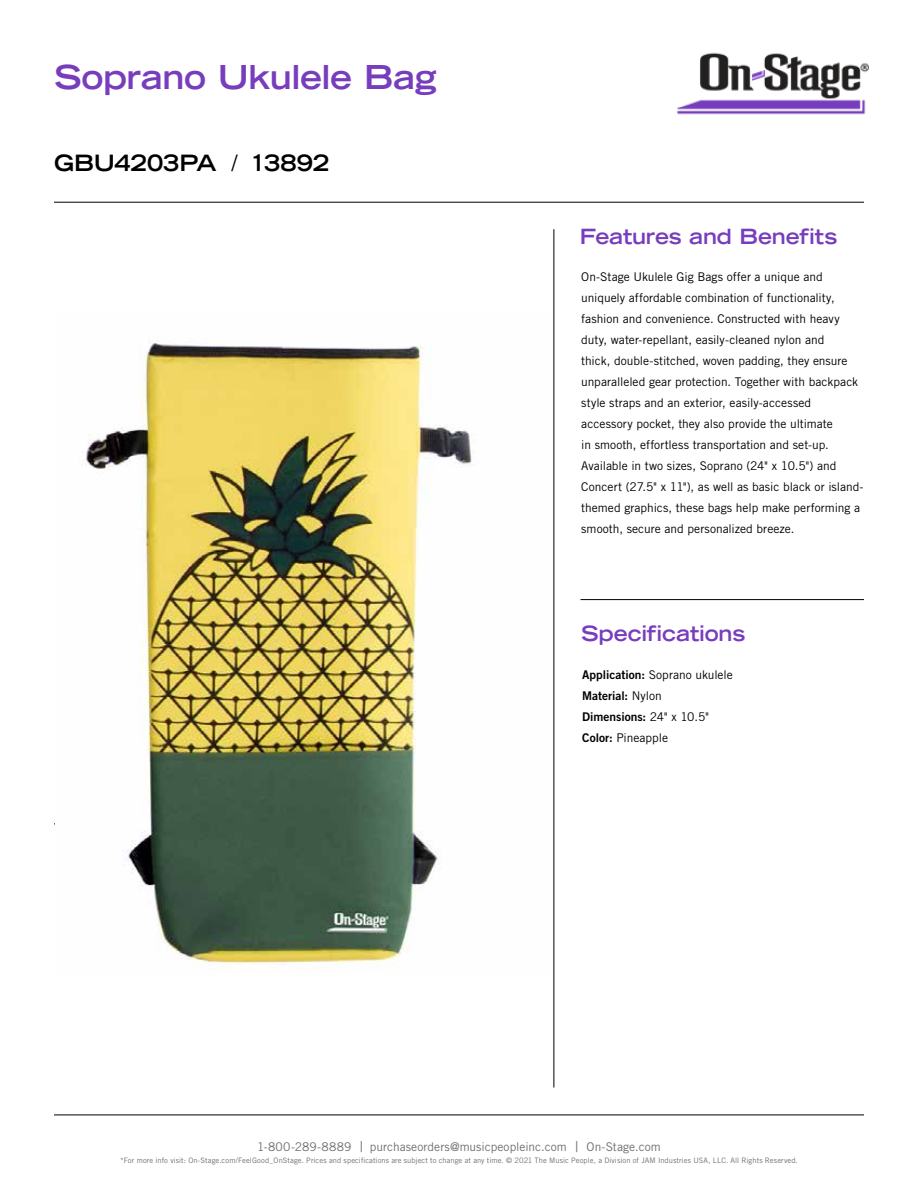
<style>
.page{position:relative;width:918px;height:1188px;background:#fff}
.page>*{position:absolute;margin:0;border:0;box-sizing:border-box;transform-origin:0 0}
.t1{font:700 expanded 33px "Trade Gothic LT Std";letter-spacing:-.015em;color:#773dbd}
.t2{font:700 expanded 22.5px "Trade Gothic LT Std";color:#000}
.t3{font:700 expanded 21px "Trade Gothic LT Std";letter-spacing:-.01em;color:#773dbd}
.t4{font:12px/21px "Trade Gothic LT Std";color:#000}
.t5{font:12px "Trade Gothic LT Std";letter-spacing:.005em;color:#6d6e71}
.t6{font:12px/21px "Trade Gothic LT Std Bd 2";color:#000}
.t7{font:7.5px "Trade Gothic LT Std";letter-spacing:.01em;color:#6d6e71}
.s1{font-weight:400;font-stretch:normal}
.s2{font-family:"Trade Gothic LT Std Bd 2"}
.s3{font-family:"Trade Gothic LT Std"}
.s4{font-size:15px}
</style>
<div class="page">
<hr style="left:54px;top:202px;width:810px;height:1px;background:#000">
<img style="left:677px;top:52px;width:191px;height:63px">
<hr style="left:54px;top:824px;width:472px;height:1px;background:#000">
<hr style="left:554px;top:229px;width:1px;height:859px;background:#000">
<hr style="left:54px;top:1115px;width:810px;height:1px;background:#000">
<hr style="left:580px;top:599px;width:284px;height:1px;background:#000">
<img style="left:56px;top:340px;width:470px;height:629px">
<h1 class="t1" style="left:54px;top:56px;width:384px">Soprano Ukulele Bag</h1>
<h2 class="t2" style="left:54px;top:148px;width:277px">GBU4203PA <span class="s1">/</span> 13892</h2>
<h3 class="t3" style="left:580px;top:223px;width:259px">Features and Benefits</h3>
<p class="t4" style="left:581px;top:266px;width:284px">On-Stage Ukulele Gig Bags offer a unique and uniquely affordable combination of functionality, fashion and convenience. Constructed with heavy duty, water-repellant, easily-cleaned nylon and<br>thick, double-stitched, woven padding, they ensure unparalleled gear protection. Together with backpack style straps and an exterior, easily-accessed accessory pocket, they also provide the ultimate<br>in smooth, effortless transportation and set-up.<br>Available in two sizes, Soprano (24" x 10.5") and Concert (27.5" x 11"), as well as basic black or island&shy;themed graphics, these bags help make performing a smooth, secure and personalized breeze.</p>
<h3 class="t3" style="left:581px;top:620px;width:165px">Specifications</h3>
<p class="t4" style="left:582px;top:665px;width:152px"><span class="s2">Application:</span> Soprano ukulele</p>
<p class="t6" style="left:582px;top:685px;width:128px">Material: <span class="s3">Nylon<br></span>Dimensions: <span class="s3">24" x 10.5"</span></p>
<p class="t4" style="left:582px;top:728px;width:87px"><span class="s2">Color:</span> Pineapple</p>
<p class="t5" style="left:257px;top:1139px;width:405px">1-800-289-8889 <span class="s4">|</span> purchaseorders@musicpeopleinc.com <span class="s4">|</span> On-Stage.com</p>
<p class="t7" style="left:120px;top:1156px;width:679px">*For more info visit: On-Stage.com/FeelGood_OnStage. Prices and specifications are subject to change at any time. © 2021 The Music People, a Division of JAM Industries USA, LLC. All Rights Reserved.</p>
</div>
